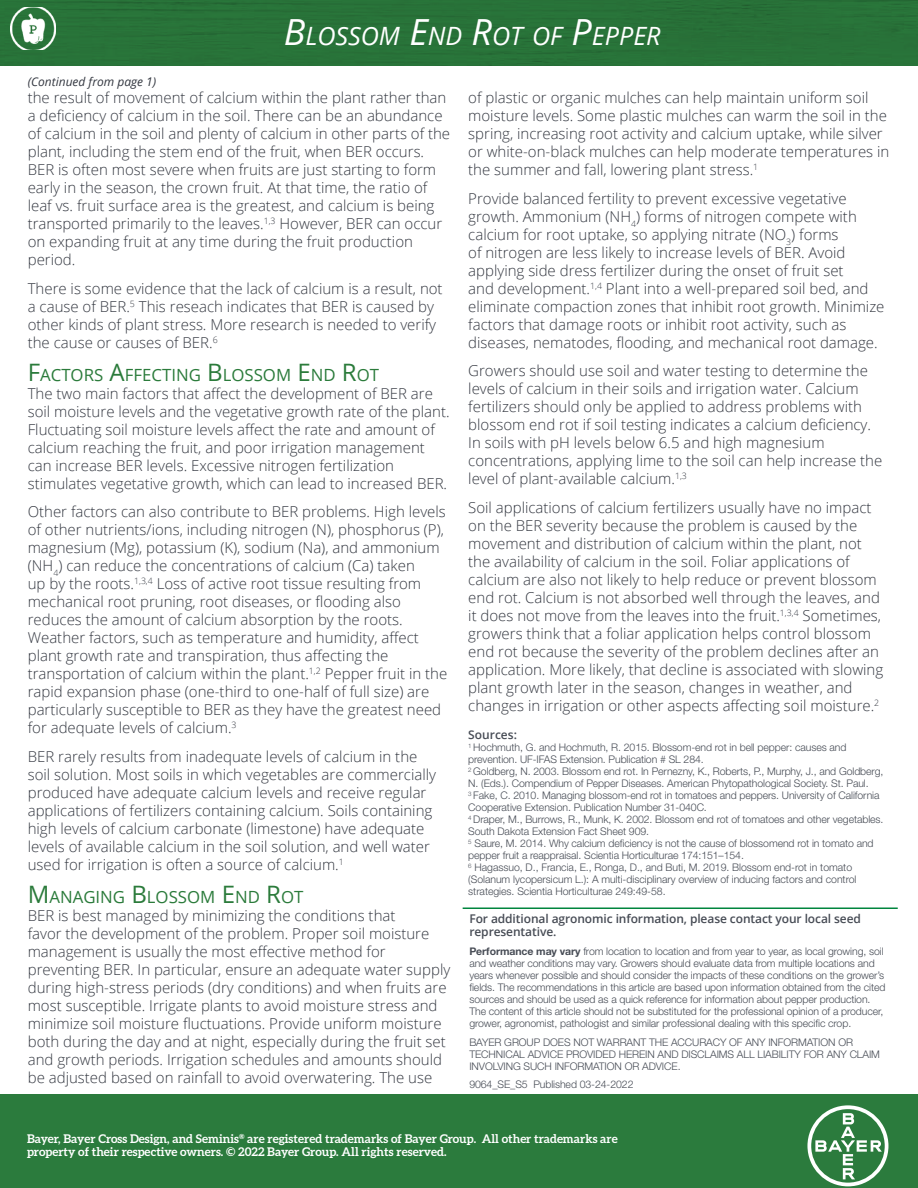
<style>
.page{position:relative;width:918px;height:1188px;background:#fff}
.page>*{position:absolute;margin:0;border:0;box-sizing:border-box;transform-origin:0 0}
.t1{font:italic 25.2px "Open Sans";color:#fff}
.t2{font:16.8px "Open Sans";color:#2b7b3b}
.t3{font:300 15px/18px "Open Sans";color:#343841}
.t4{font:700 12px/13.5px "Aleo";color:#fff}
.t5{font:600 12px/13.5px "Open Sans";letter-spacing:-.01em;color:#474c55}
.t6{font:italic 12px "Open Sans";color:#343841}
.t7{font:300 10.5px/12px "Helvetica Neue LT Std";letter-spacing:-.01em;color:#474c55}
.s1{font-size:36px}
.s2{font-size:24px}
.s3{font-weight:700}
</style>
<div class="page">
<div style="left:0;top:0;width:918px;height:66px;background:#287239"></div>
<div style="left:0;top:1094px;width:918px;height:94px;background:#2b7b3d"></div>
<img style="left:10px;top:7px;width:46px;height:43px">
<svg style="left:807px;top:1105px;width:81px;height:81px"></svg>
<hr style="left:463px;top:908px;width:435px;height:1px;background:#00853e">
<h1 class="t1" style="left:284px;top:18px;width:323px"><span class="s1">B</span>LOSSOM <span class="s1">E</span>ND <span class="s1">R</span>OT OF <span class="s1">P</span>EPPER</h1>
<p class="t6" style="left:28px;top:73px;width:130px">(Continued from page 1)</p>
<p class="t3" style="left:28px;top:89px;width:424px">the result of movement of calcium within the plant rather than a deficiency of calcium in the soil. There can be an abundance of calcium in the soil and plenty of calcium in other parts of the plant, including the stem end of the fruit, when BER occurs.<br>BER is often most severe when fruits are just starting to form early in the season, the crown fruit. At that time, the ratio of leaf vs. fruit surface area is the greatest, and calcium is being transported primarily to the leaves.<sup>1,3</sup> However, BER can occur on expanding fruit at any time during the fruit production period.</p>
<p class="t3" style="left:28px;top:279px;width:416px">There is some evidence that the lack of calcium is a result, not a cause of BER.<sup>5</sup> This reseach indicates that BER is caused by other kinds of plant stress. More research is needed to verify the cause or causes of BER.<sup>6</sup></p>
<p class="t2" style="left:28px;top:363px;width:107px"><span class="s2">F</span>ACTORS <span class="s2">A</span>FFEC</p>
<p class="t2" style="left:162px;top:363px;width:219px">TING <span class="s2">B</span>LOSSOM <span class="s2">E</span>ND <span class="s2">R</span>OT</p>
<p class="t3" style="left:28px;top:384px;width:423px">The two main factors that affect the development of BER are soil moisture levels and the vegetative growth rate of the plant.<br>Fluctuating soil moisture levels affect the rate and amount of calcium reaching the fruit, and poor irrigation management can increase BER levels. Excessive nitrogen fertilization stimulates vegetative growth, which can lead to increased BER.</p>
<p class="t3" style="left:28px;top:503px;width:421px">Other factors can also contribute to BER problems. High levels of other nutrients/ions, including nitrogen (N), phosphorus (P), magnesium (Mg), potassium (K), sodium (Na), and ammonium (NH<sub>4</sub>) can reduce the concentrations of calcium (Ca) taken<br>up by the roots.<sup>1,3,4</sup> Loss of active root tissue resulting from mechanical root pruning, root diseases, or flooding also reduces the amount of calcium absorption by the roots.<br>Weather factors, such as temperature and humidity, affect plant growth rate and transpiration, thus affecting the transportation of calcium within the plant.<sup>1,2</sup> Pepper fruit in the rapid expansion phase (one-third to one-half of full size) are particularly susceptible to BER as they have the greatest need for adequate levels of calcium.<sup>3</sup></p>
<p class="t3" style="left:28px;top:747px;width:410px">BER rarely results from inadequate levels of calcium in the soil solution. Most soils in which vegetables are commercially produced have adequate calcium levels and receive regular applications of fertilizers containing calcium. Soils containing high levels of calcium carbonate (limestone) have adequate levels of available calcium in the soil solution, and well water used for irrigation is often a source of calcium.<sup>1</sup></p>
<p class="t2" style="left:28px;top:885px;width:277px"><span class="s2">M</span>ANAGING <span class="s2">B</span>LOSSOM <span class="s2">E</span>ND <span class="s2">R</span>OT</p>
<p class="t3" style="left:28px;top:906px;width:424px">BER is best managed by minimizing the conditions that<br>favor the development of the problem. Proper soil moisture management is usually the most effective method for preventing BER. In particular, ensure an adequate water supply during high-stress periods (dry conditions) and when fruits are most susceptible. Irrigate plants to avoid moisture stress and minimize soil moisture fluctuations. Provide uniform moisture both during the day and at night, especially during the fruit set and growth periods. Irrigation schedules and amounts should be adjusted based on rainfall to avoid overwatering. The use</p>
<p class="t3" style="left:468px;top:89px;width:423px">of plastic or organic mulches can help maintain uniform soil moisture levels. Some plastic mulches can warm the soil in the spring, increasing root activity and calcium uptake, while silver or white-on-black mulches can help moderate temperatures in the summer and fall, lowering plant stress.<sup>1</sup></p>
<p class="t3" style="left:468px;top:189px;width:418px">Provide balanced fertility to prevent excessive vegetative growth. Ammonium (NH<sub>4</sub>) forms of nitrogen compete with calcium for root uptake, so applying nitrate (NO<sub>3</sub>) forms<br>of nitrogen are less likely to increase levels of BER. Avoid applying side dress fertilizer during the onset of fruit set<br>and development.<sup>1,4</sup> Plant into a well-prepared soil bed, and eliminate compaction zones that inhibit root growth. Minimize factors that damage roots or inhibit root activity, such as diseases, nematodes, flooding, and mechanical root damage.</p>
<p class="t3" style="left:468px;top:362px;width:416px">Growers should use soil and water testing to determine the levels of calcium in their soils and irrigation water. Calcium fertilizers should only be applied to address problems with blossom end rot if soil testing indicates a calcium deficiency.<br>In soils with pH levels below 6.5 and high magnesium concentrations, applying lime to the soil can help increase the level of plant-available calcium.<sup>1,3</sup></p>
<p class="t3" style="left:468px;top:498px;width:417px">Soil applications of calcium fertilizers usually have no impact on the BER severity because the problem is caused by the movement and distribution of calcium within the plant, not the availability of calcium in the soil. Foliar applications of calcium are also not likely to help reduce or prevent blossom end rot. Calcium is not absorbed well through the leaves, and it does not move from the leaves into the fruit.<sup>1,3,4</sup> Sometimes, growers think that a foliar application helps control blossom end rot because the severity of the problem declines after an application. More likely, that decline is associated with slowing plant growth later in the season, changes in weather, and changes in irrigation or other aspects affecting soil moisture.<sup>2</sup></p>
<p class="t5" style="left:468px;top:728px;width:50px">Sources:</p>
<p class="t7" style="left:468px;top:742px;width:417px"><sup>1</sup> Hochmuth, G. and Hochmuth, R. 2015. Blossom-end rot in bell pepper: causes and prevention. UF-IFAS Extension. Publication # SL 284.<br><sup>2</sup> Goldberg, N. 2003. Blossom end rot. In Pernezny, K., Roberts, P., Murphy, J., and Goldberg, N. (Eds.). Compendium of Pepper Diseases. American Phytopathological Society. St. Paul.<br><sup>3</sup> Fake, C. 2010. Managing blossom-end rot in tomatoes and peppers. University of California Cooperative Extension. Publication Number 31-040C.<br><sup>4</sup> Draper, M., Burrows, R., Munk, K. 2002. Blossom end rot of tomatoes and other vegetables.<br>South Dakota Extension Fact Sheet 909.<br><sup>5</sup> Saure, M. 2014. Why calcium deficiency is not the cause of blossomend rot in tomato and pepper fruit a reappraisal. Scientia Horticulturae 174:151–154.<br><sup>6</sup> Hagassuo, D., Francia, E., Ronga, D., and Buti, M. 2019. Blossom end-rot in tomato (Solanum lycopersicum L.): A multi-disciplinary overview of inducing factors and control strategies. Scientia Horticulturae 249:49-58.</p>
<p class="t5" style="left:469px;top:911px;width:393px">For additional agronomic information, please contact your local seed representative.</p>
<p class="t7" style="left:469px;top:945px;width:418px"><span class="s3">Performance may vary</span> from location to location and from year to year, as local growing, soil and weather conditions may vary. Growers should evaluate data from multiple locations and years whenever possible and should consider the impacts of these conditions on the grower’s fields. The recommendations in this article are based upon information obtained from the cited sources and should be used as a quick reference for information about pepper production.<br>The content of this article should not be substituted for the professional opinion of a producer, grower, agronomist, pathologist and similar professional dealing with this specific crop.</p>
<p class="t7" style="left:469px;top:1036px;width:412px">BAYER GROUP DOES NOT WARRANT THE ACCURACY OF ANY INFORMATION OR<br>TECHNICAL ADVICE PROVIDED HEREIN AND DISCLAIMS ALL LIABILITY FOR ANY CLAIM<br>INVOLVING SUCH INFORMATION OR ADVICE.</p>
<p class="t7" style="left:469px;top:1078px;width:166px">9064_SE_S5 Published 03-24-2022</p>
<p class="t4" style="left:27px;top:1131px;width:592px">Bayer, Bayer Cross Design, and Seminis<sup>®</sup> are registered trademarks of Bayer Group. All other trademarks are property of their respective owners. © 2022 Bayer Group. All rights reserved.</p>
</div>
